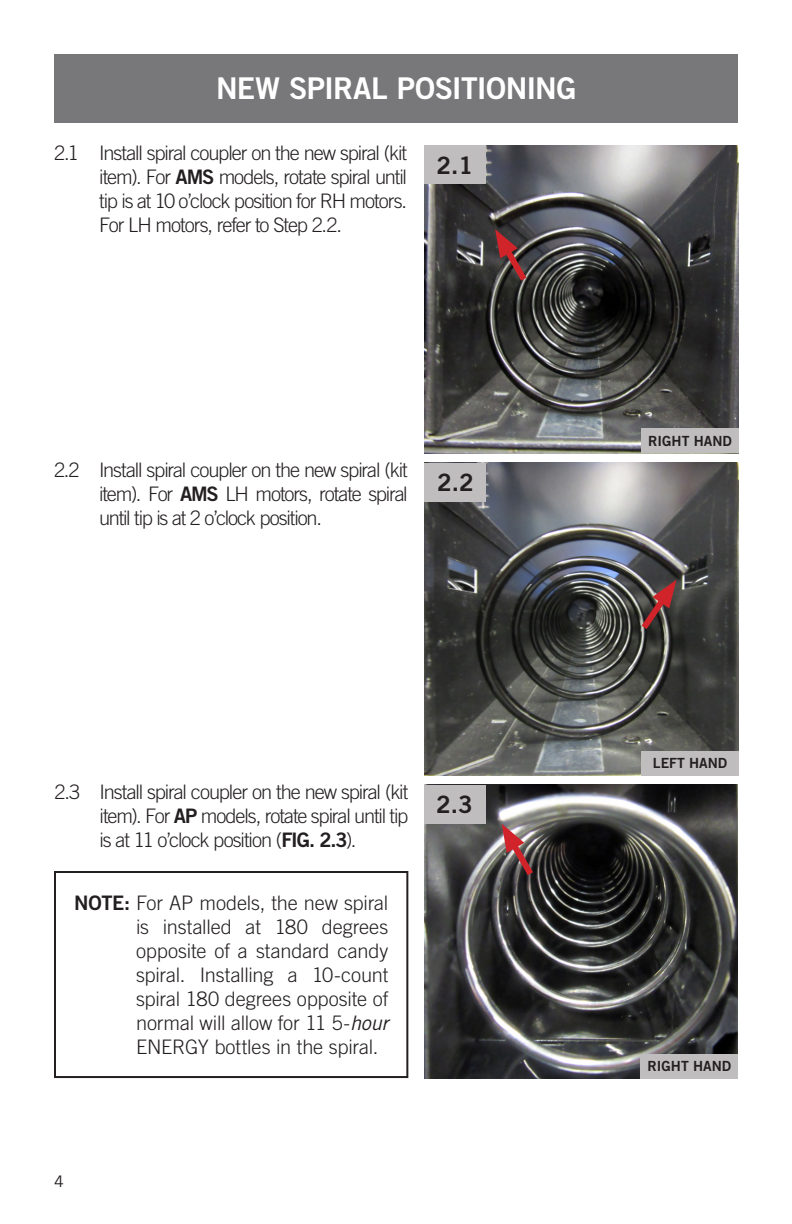
<style>
.page{position:relative;width:792px;height:1224px;background:#fff}
.page>*{position:absolute;margin:0;border:0;box-sizing:border-box;transform-origin:0 0}
.INSTRUCTION_BODY_COP{font:30px "Trade Gothic LT Std Bd 2";letter-spacing:-.025em;color:#fff}
.t1{font:24px "Trade Gothic LT Std Bd 2";color:#231f20}
.INSTRUCTION_BODY_COP-2{font:300 20px/24px "Trade Gothic LT Std";letter-spacing:-.055em;color:#231f20;text-align:justify}
.BODY_COPY{font:300 20px/24px "Trade Gothic LT Std";letter-spacing:-.005em;color:#231f20;text-align:justify}
.t2{font:16px "Trade Gothic LT Std";color:#231f20}
.t3{font:14px "Trade Gothic LT Std Bd 2";color:#231f20}
.s1{font-family:"Trade Gothic LT Std Bd 2";font-weight:400}
.s2{font-weight:400;font-style:italic}
</style>
<div class="page">
<div style="left:54px;top:54px;width:684px;height:68px;background:#787779"></div>
<img style="left:424px;top:145px;width:315px;height:308px">
<svg style="left:495px;top:229px;width:37px;height:58px;background:#613b3c"></svg>
<div style="left:642px;top:429px;width:97px;height:24px;background:#bfbdbe"></div>
<div style="left:424px;top:145px;width:62px;height:39px;background:#bfbdbe"></div>
<img style="left:424px;top:463px;width:315px;height:312px">
<svg style="left:636px;top:580px;width:40px;height:56px;background:#63403f"></svg>
<div style="left:642px;top:751px;width:97px;height:24px;background:#bfbdbe"></div>
<div style="left:425px;top:463px;width:61px;height:39px;background:#bfbdbe"></div>
<img style="left:424px;top:785px;width:314px;height:293px">
<div style="left:424px;top:785px;width:61px;height:39px;background:#bfbdbe"></div>
<svg style="left:502px;top:824px;width:37px;height:58px;background:#805a5b"></svg>
<div style="left:54px;top:871px;width:354px;height:207px;border:2px solid #231f20"></div>
<div style="left:641px;top:1054px;width:97px;height:24px;background:#bfbdbe"></div>
<p class="INSTRUCTION_BODY_COP" style="left:216px;top:70px;width:362px">NEW SPIRAL POSITIONING</p>
<p class="INSTRUCTION_BODY_COP-2" style="left:99px;top:140px;width:309px;text-indent:-45px">2.1 Install spiral coupler on the new spiral (kit item). For <span class="s1">AMS</span> models, rotate spiral until tip is at 10 o’clock position for RH motors.<br>For LH motors, refer to Step 2.2.</p>
<p class="t1" style="left:437px;top:150px;width:38px">2.1</p>
<p class="INSTRUCTION_BODY_COP-2" style="left:99px;top:458px;width:310px;text-indent:-45px">2.2 Install spiral coupler on the new spiral (kit item). For <span class="s1">AMS</span> LH motors, rotate spiral until tip is at 2 o’clock position.</p>
<p class="t1" style="left:437px;top:467px;width:38px">2.2</p>
<p class="t3" style="left:648px;top:432px;width:85px">RIGHT HAND</p>
<p class="INSTRUCTION_BODY_COP-2" style="left:100px;top:780px;width:310px;text-indent:-45px">2.3 Install spiral coupler on the new spiral (kit item). For <span class="s1">AP</span> models, rotate spiral until tip is at 11 o’clock position (<span class="s1">FIG. 2.3</span>).</p>
<p class="t1" style="left:436px;top:790px;width:38px">2.3</p>
<p class="BODY_COPY" style="left:136px;top:890px;width:254px;text-indent:-62px"><span class="s1">NOTE:</span> For AP models, the new spiral is installed at 180 degrees opposite of a standard candy spiral. Installing a 10-count spiral 180 degrees opposite of normal will allow for 11 5-<span class="s2">hour </span>ENERGY bottles in the spiral.</p>
<p class="t2" style="left:54px;top:1171px;width:11px">4</p>
<p class="t3" style="left:653px;top:754px;width:76px">LEFT HAND</p>
<p class="t3" style="left:648px;top:1057px;width:85px">RIGHT HAND</p>
</div>
